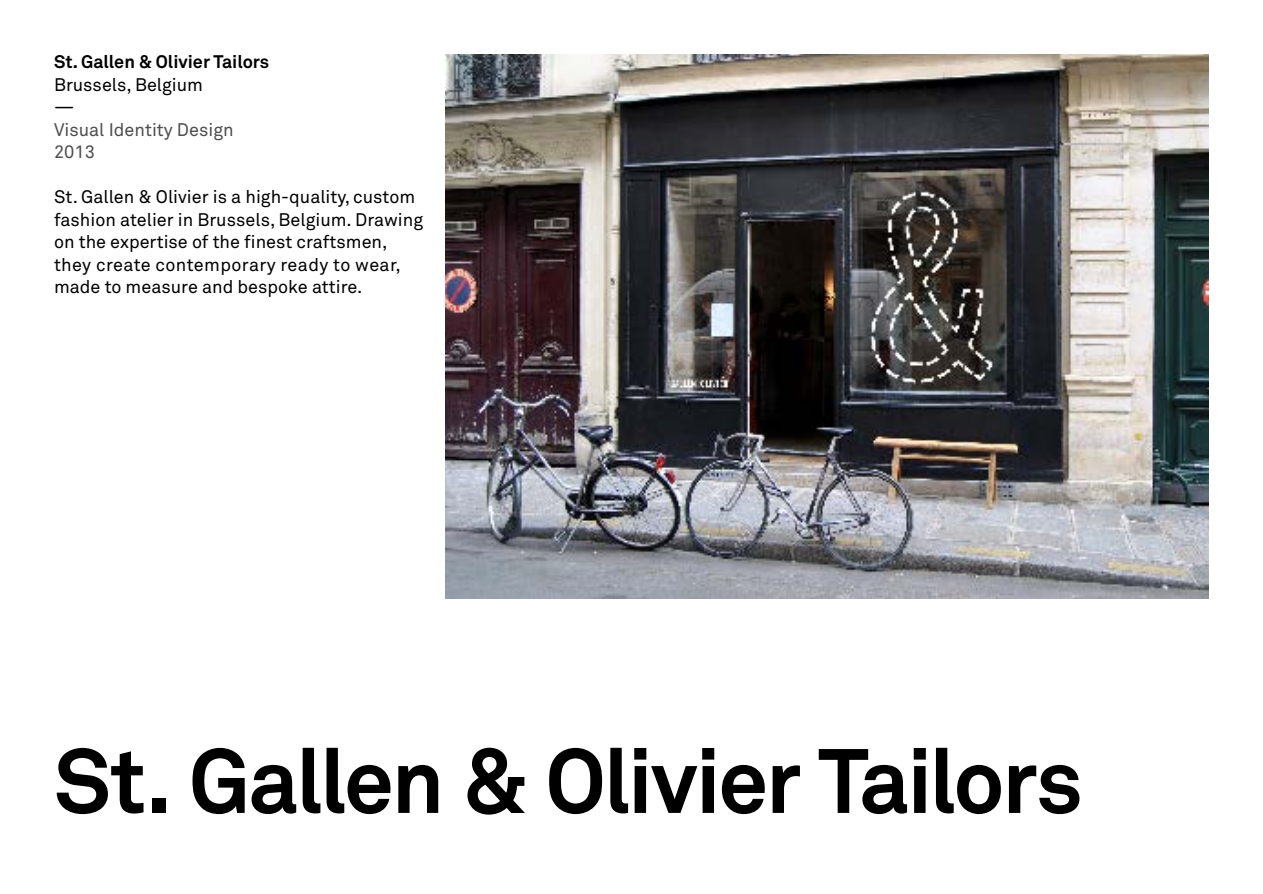
<style>
.page{position:relative;width:1263px;height:894px;background:#fff}
.page>*{position:absolute;margin:0;border:0;box-sizing:border-box;transform-origin:0 0}
.t1{font:700 90px "Akkurat Std";letter-spacing:-.03em;color:#000}
.t2{font:18px/22.5px "Akkurat Std";color:#000}
.t3{font:700 18px "Akkurat Std";color:#000}
.t4{font:18px/22.5px "Akkurat Std";color:#4d4d4d}
</style>
<div class="page">
<img style="left:445px;top:54px;width:764px;height:544px">
<p class="t3" style="left:54px;top:51px;width:217px">St. Gallen &amp; Olivier Tailors</p>
<p class="t2" style="left:54px;top:73px;width:151px">Brussels, Belgium —</p>
<p class="t4" style="left:54px;top:118px;width:181px">Visual Identity Design<br>2013</p>
<p class="t2" style="left:54px;top:186px;width:370px">St. Gallen &amp; Olivier is a high-quality, custom fashion atelier in Brussels, Belgium. Drawing on the expertise of the finest craftsmen, they create contemporary ready to wear, made to measure and bespoke attire.</p>
<h1 class="t1" style="left:54px;top:725px;width:1030px">St. Gallen &amp; Olivier Tailors</h1>
</div>
